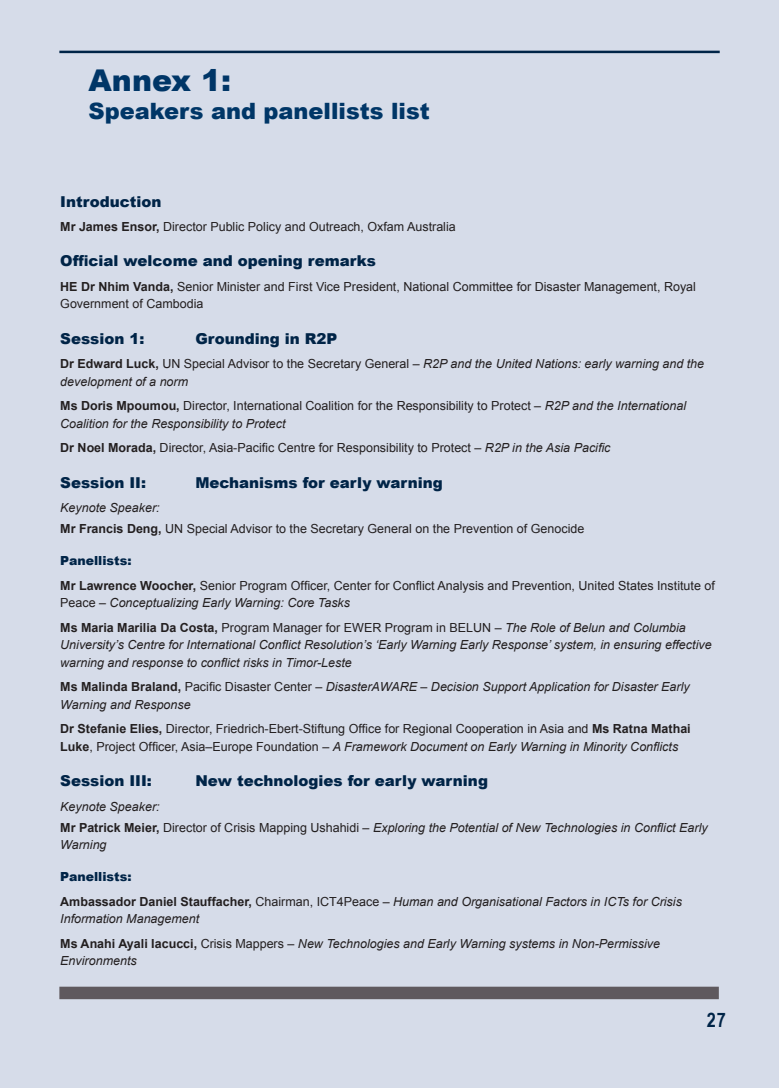
<style>
.page{position:relative;width:780px;height:1088px;background:#fff}
.page>*{position:absolute;margin:0;border:0;box-sizing:border-box;transform-origin:0 0}
.t1{font:900 30px "Arial";color:#003667}
.t2{font:900 22.5px "Arial";color:#003667}
.t3{font:700 20px "Arial Narrow";color:#002447}
.t4{font:900 15px "Arial";color:#002447}
.t5{font:italic 12.5px/17.5px "Arial";color:#231f20}
.t6{font:12.5px/17.5px "Arial";color:#231f20}
.s1{font-weight:700}
.s2{font-weight:700;font-style:normal}
.s3{font-style:normal}
.s4{font-style:italic}
.s5{font-weight:900;color:#002447}
.s6{font-weight:900;font-style:normal;color:#002447}
</style>
<div class="page">
<div style="left:0;top:0;width:778px;height:1088px;background:#d6dce9"></div>
<hr style="left:59px;top:51px;width:660px;height:2px;background:#002447">
<div style="left:59px;top:987px;width:659px;height:12px;background:#5f595e"></div>
<h1 class="t1" style="left:89px;top:58px;width:144px">Annex 1:</h1>
<h2 class="t2" style="left:89px;top:95px;width:343px">Speakers and panellists list</h2>
<p class="t4" style="left:60px;top:190px;width:103px">Introduction</p>
<p class="t6" style="left:60px;top:218px;width:397px"><span class="s1">Mr James Ensor,</span> Director Public Policy and Outreach, Oxfam Australia</p>
<p class="t4" style="left:60px;top:250px;width:317px">Official welcome and opening remarks</p>
<p class="t6" style="left:60px;top:278px;width:637px"><span class="s1">HE Dr Nhim Vanda,</span> Senior Minister and First Vice President, National Committee for Disaster Management, Royal<br>Government of Cambodia</p>
<p class="t4" style="left:60px;top:327px;width:86px">Session 1:</p>
<p class="t4" style="left:195px;top:327px;width:143px">Grounding in R2P</p>
<p class="t5" style="left:60px;top:355px;width:645px"><span class="s2">Dr Edward Luck,</span> <span class="s3">UN Special Advisor to the Secretary General –</span> R2P and the United Nations: early warning and the development of a norm</p>
<p class="t6" style="left:60px;top:397px;width:627px"><span class="s1">Ms Doris Mpoumou,</span> Director, International Coalition for the Responsibility to Protect – <span class="s4">R2P and the International<br>Coalition for the Responsibility to Protect</span></p>
<p class="t6" style="left:60px;top:439px;width:551px"><span class="s1">Dr Noel Morada,</span> Director, Asia-Pacific Centre for Responsibility to Protect – <span class="s4">R2P in the Asia Pacific</span></p>
<p class="t4" style="left:60px;top:471px;width:87px">Session II:</p>
<p class="t4" style="left:195px;top:471px;width:249px">Mechanisms for early warning</p>
<p class="t6" style="left:60px;top:497px;width:525px;line-height:21px"><span class="s4">Keynote Speaker:<br></span><span class="s1">Mr Francis Deng,</span> UN Special Advisor to the Secretary General on the Prevention of Genocide</p>
<p class="t6" style="left:60px;top:548px;width:656px;line-height:24.6px"><span class="s5">Panellists:<br></span><span class="s1">Mr Lawrence Woocher,</span> Senior Program Officer, Center for Conflict Analysis and Prevention, United States Institute of</p>
<p class="t5" style="left:60px;top:590px;width:627px;line-height:24.6px"><span class="s3">Peace –</span> Conceptualizing Early Warning: Core Tasks<br><span class="s2">Ms Maria Marilia Da Costa,</span> <span class="s3">Program Manager for EWER Program in BELUN –</span> The Role of Belun and Columbia</p>
<p class="t5" style="left:60px;top:636px;width:652px">University’s Centre for International Conflict Resolution’s ‘Early Warning Early Response’ system, in ensuring effective warning and response to conflict risks in Timor-Leste</p>
<p class="t5" style="left:60px;top:678px;width:631px"><span class="s2">Ms Malinda Braland,</span> <span class="s3">Pacific Disaster Center –</span> DisasterAWARE – Decision Support Application for Disaster Early<br>Warning and Response</p>
<p class="t6" style="left:60px;top:720px;width:632px"><span class="s1">Dr Stefanie Elies,</span> Director, Friedrich-Ebert-Stiftung Office for Regional Cooperation in Asia and <span class="s1">Ms Ratna Mathai<br>Luke</span>, Project Officer, Asia–Europe Foundation – <span class="s4">A Framework Document on Early Warning in Minority Conflicts</span></p>
<p class="t4" style="left:60px;top:770px;width:93px">Session III:</p>
<p class="t4" style="left:195px;top:770px;width:294px">New technologies for early warning</p>
<p class="t5" style="left:60px;top:796px;width:649px;line-height:21px">Keynote Speaker:<br><span class="s2">Mr Patrick Meier,</span> <span class="s3">Director of Crisis Mapping Ushahidi –</span> Exploring the Potential of New Technologies in Conflict Early</p>
<p class="t5" style="left:60px;top:836px;width:48px">Warning</p>
<p class="t5" style="left:60px;top:864px;width:623px;line-height:24.6px"><span class="s6">Panellists:<br></span><span class="s2">Ambassador Daniel Stauffacher,</span> <span class="s3">Chairman, ICT4Peace –</span> Human and Organisational Factors in ICTs for Crisis</p>
<p class="t5" style="left:60px;top:906px;width:601px;line-height:24.6px">Information Management<br><span class="s2">Ms Anahi Ayali Iacucci,</span> <span class="s3">Crisis Mappers –</span> New Technologies and Early Warning systems in Non-Permissive</p>
<p class="t5" style="left:60px;top:952px;width:78px">Environments</p>
<h3 class="t3" style="left:706px;top:1004px;width:21px">27</h3>
</div>
